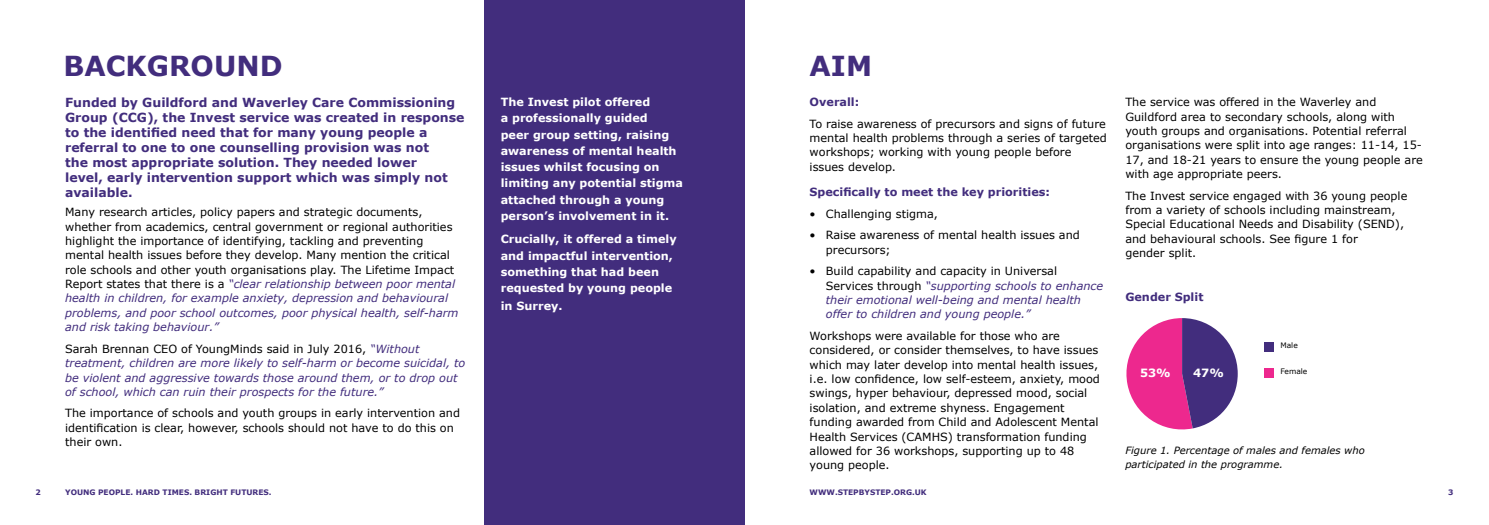
<style>
.page{position:relative;width:1489px;height:525px;background:#fff}
.page>*{position:absolute;margin:0;border:0;box-sizing:border-box;transform-origin:0 0}
.t1{font:700 27.5px "Verdana";color:#422d7d}
.t2{font:700 12.5px/15px "Verdana";color:#422d7d}
.t3{font:700 11.38px "Verdana";color:#fff}
.t4{font:11.25px/14.4px "Verdana";color:#000}
.t5{font:italic 11.25px/14.4px "Verdana";color:#422d7d}
.t6{font:700 11.25px/16.2px "Verdana";color:#fff}
.t7{font:700 11.25px "Verdana";color:#422d7d}
.t8{font:italic 10px/14.4px "Verdana";color:#000}
.t9{font:700 7.5px "Verdana";color:#422d7d}
.t10{font:7.5px "Verdana";color:#000}
.s1{font-style:italic;color:#422d7d}
.s2{font-style:normal;color:#000}
</style>
<div class="page">
<svg style="left:1126px;top:318px;width:111px;height:112px"></svg>
<div style="left:484px;top:0;width:260px;height:524px;background:#422d7d"></div>
<div style="left:1264px;top:342px;width:9px;height:9px;background:#422d7d"></div>
<div style="left:1264px;top:368px;width:9px;height:9px;background:#ed288e"></div>
<h1 class="t1" style="left:63px;top:46px;width:221px">Backgroun d</h1>
<h1 class="t1" style="left:809px;top:46px;width:64px">aim</h1>
<p class="t2" style="left:65px;top:95px;width:401px">Funded by Guildford and Waverley Care Commissioning Group (CCG), the Invest service was created in response to the identified need that for many young people a referral to one to one counselling provision was not<br>the most appropriate solution. They needed lower<br>level, early intervention support which was simply not available.</p>
<p class="t4" style="left:65px;top:204px;width:395px">Many research articles, policy papers and strategic documents, whether from academics, central government or regional authorities highlight the importance of identifying, tackling and preventing mental health issues before they develop. Many mention the critical role schools and other youth organisations play. The Lifetime Impact Report states that there is a <span class="s1">“clear relationship between poor mental health in children, for example anxiety, depression and behavioural problems, and poor school outcomes, poor physical health, self-harm and risk taking behaviour.”</span></p>
<p class="t5" style="left:65px;top:341px;width:402px"><span class="s2">Sarah Brennan CEO of YoungMinds said in July 2016,</span> “Without treatment, children are more likely to self-harm or become suicidal, to be violent and aggressive towards those around them, or to drop out of school, which can ruin their prospects for the future.”</p>
<p class="t4" style="left:65px;top:406px;width:396px">The importance of schools and youth groups in early intervention and identification is clear, however, schools should not have to do this on their own.</p>
<p class="t6" style="left:500px;top:94px;width:184px">The Invest pilot offered<br>a professionally guided<br>peer group setting, raising awareness of mental health issues whilst focusing on limiting any potential stigma attached through a young person’s involvement in it.</p>
<p class="t6" style="left:500px;top:231px;width:177px">Crucially, it offered a timely and impactful intervention, something that had been requested by young people</p>
<p class="t6" style="left:500px;top:297px;width:63px">in Surrey.</p>
<p class="t7" style="left:809px;top:94px;width:51px">Overall:</p>
<p class="t4" style="left:809px;top:116px;width:299px">To raise awareness of precursors and signs of future mental health problems through a series of targeted workshops; working with young people before issues develop.</p>
<p class="t7" style="left:809px;top:184px;width:242px">Specifically to meet the key priorities:</p>
<p class="t4" style="left:809px;top:206px;width:130px">• Challenging stigma,</p>
<p class="t4" style="left:825px;top:228px;width:255px;text-indent:-16px">• Raise awareness of mental health issues and precursors;</p>
<p class="t5" style="left:825px;top:263px;width:279px;text-indent:-16px"><span class="s2">• Build capability and capacity in Universal Services through</span> “supporting schools to enhance their emotional well-being and mental health offer to children and young people.”</p>
<p class="t4" style="left:809px;top:328px;width:292px">Workshops were available for those who are considered, or consider themselves, to have issues which may later develop into mental health issues, i.e. low confidence, low self-esteem, anxiety, mood swings, hyper behaviour, depressed mood, social isolation, and extreme shyness. Engagement funding awarded from Child and Adolescent Mental Health Services (CAMHS) transformation funding allowed for 36 workshops, supporting up to 48 young people.</p>
<p class="t4" style="left:1125px;top:95px;width:299px">The service was offered in the Waverley and Guildford area to secondary schools, along with youth groups and organisations. Potential referral organisations were split into age ranges: 11-14, 15- 17, and 18-21 years to ensure the young people are with age appropriate peers.</p>
<p class="t4" style="left:1125px;top:188px;width:283px">The Invest service engaged with 36 young people from a variety of schools including mainstream, Special Educational Needs and Disability (SEND), and behavioural schools. See figure 1 for<br>gender split.</p>
<p class="t7" style="left:1125px;top:288px;width:80px">Gender Split</p>
<p class="t3" style="left:1139px;top:364px;width:32px">53%</p>
<p class="t3" style="left:1192px;top:364px;width:32px">47%</p>
<p class="t10" style="left:1280px;top:340px;width:19px">Male</p>
<p class="t10" style="left:1280px;top:366px;width:28px">Female</p>
<p class="t8" style="left:1125px;top:442px;width:241px">Figure 1. Percentage of males and females who participated in the programme.</p>
<p class="t9" style="left:35px;top:487px;width:7px">2</p>
<p class="t9" style="left:65px;top:487px;width:148px">Young People. Hard Times. Bright</p>
<p class="t9" style="left:230px;top:487px;width:43px">Futures.</p>
<p class="t9" style="left:809px;top:487px;width:10px">www</p>
<p class="t9" style="left:835px;top:487px;width:25px">.stepbyst</p>
<p class="t9" style="left:880px;top:487px;width:48px">ep.org.uk</p>
<p class="t9" style="left:1447px;top:487px;width:7px">3</p>
</div>
